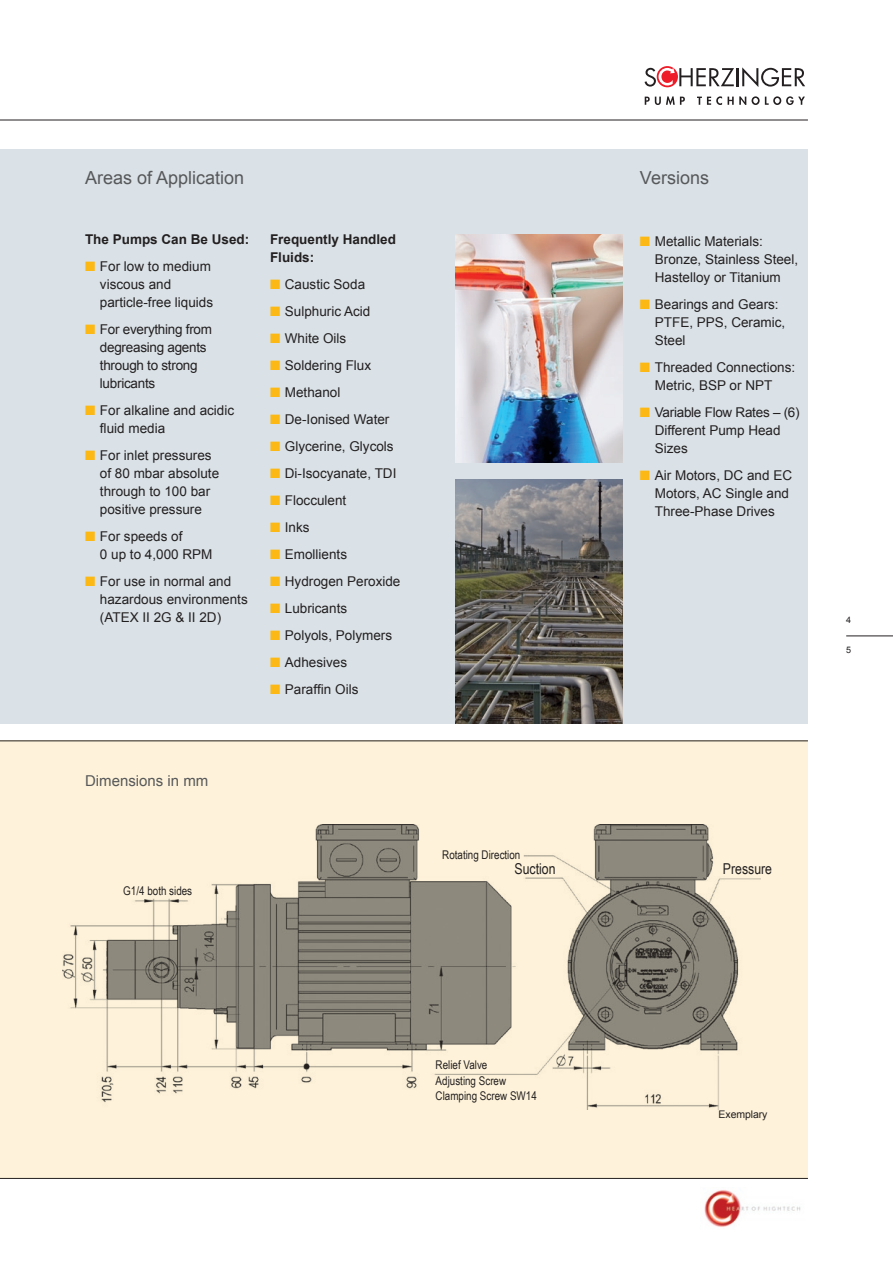
<style>
.page{position:relative;width:893px;height:1263px;background:#fff}
.page>*{position:absolute;margin:0;border:0;box-sizing:border-box;transform-origin:0 0}
.t1{font:18px "Arial";color:#57585a}
.t2{font:15px "Arial Narrow";color:#231f20}
.t3{font:15px "Arial";color:#57585a}
.t4{font:13.5px/18px "Arial";color:#231f20}
.t5{font:13.5px/18px "Arial";letter-spacing:-.02em;color:#231f20}
.t6{font:700 13.5px/18px "Arial";color:#231f20}
.t7{font:12px/16.5px "Arial Narrow";color:#231f20}
.t8{font:10.5px "Arial";letter-spacing:-.01em;color:#231f20}
.t9{font:9px "Arial";color:#231f20}
.s1{color:#fcb814}
</style>
<div class="page">
<hr style="left:846px;top:636px;width:47px;height:1px;background:#231f20">
<div style="left:0;top:741px;width:808px;height:438px;background:#fef3da"></div>
<div style="left:0;top:150px;width:808px;height:574px;background:#dae2e7"></div>
<svg style="left:645px;top:67px;width:160px;height:20px"></svg>
<svg style="left:645px;top:96px;width:40px;height:9px"></svg>
<svg style="left:697px;top:96px;width:25px;height:9px"></svg>
<svg style="left:728px;top:96px;width:18px;height:9px"></svg>
<svg style="left:752px;top:96px;width:53px;height:9px"></svg>
<img style="left:455px;top:479px;width:168px;height:245px">
<hr style="left:0;top:741px;width:808px;height:1px;background:#231f20">
<hr style="left:0;top:1178px;width:808px;height:1px;background:#231f20">
<img style="left:704px;top:1190px;width:97px;height:37px">
<img style="left:455px;top:235px;width:168px;height:227px">
<hr style="left:0;top:120px;width:808px;height:1px;background:#231f20">
<img style="left:62px;top:824px;width:699px;height:285px">
<h1 class="t1" style="left:85px;top:166px;width:161px">Areas of Application</h1>
<h1 class="t1" style="left:640px;top:166px;width:71px">Versions</h1>
<p class="t6" style="left:85px;top:231px;width:166px">The Pumps Can Be Used:</p>
<p class="t4" style="left:100px;top:258px;width:115px;text-indent:-15px"><span class="s1">■</span> For low to medium viscous and particle-free liquids</p>
<p class="t5" style="left:100px;top:321px;width:114px;text-indent:-15px"><span class="s1">■</span> For everything from degreasing agents through to strong lubricants</p>
<p class="t4" style="left:100px;top:402px;width:136px;text-indent:-15px"><span class="s1">■</span> For alkaline and acidic fluid media</p>
<p class="t4" style="left:100px;top:447px;width:121px;text-indent:-15px"><span class="s1">■</span> For inlet pressures of 80 mbar absolute through to 100 bar positive pressure</p>
<p class="t4" style="left:100px;top:528px;width:114px;text-indent:-15px"><span class="s1">■</span> For speeds of<br>0 up to 4,000 RPM</p>
<p class="t4" style="left:100px;top:573px;width:149px;text-indent:-15px"><span class="s1">■</span> For use in normal and hazardous environments (ATEX II 2G &amp; II 2D)</p>
<p class="t6" style="left:270px;top:231px;width:128px">Frequently Handled<br>Fluids:</p>
<p class="t4" style="left:270px;top:276px;width:97px"><span class="s1">■</span> Caustic Soda</p>
<p class="t4" style="left:270px;top:303px;width:102px"><span class="s1">■</span> Sulphuric Acid</p>
<p class="t4" style="left:270px;top:330px;width:78px"><span class="s1">■</span> White Oils</p>
<p class="t4" style="left:270px;top:357px;width:103px"><span class="s1">■</span> Soldering Flux</p>
<p class="t4" style="left:270px;top:384px;width:72px"><span class="s1">■</span> Methanol</p>
<p class="t4" style="left:270px;top:411px;width:121px"><span class="s1">■</span> De-Ionised Water</p>
<p class="t4" style="left:270px;top:438px;width:125px"><span class="s1">■</span> Glycerine, Glycols</p>
<p class="t4" style="left:270px;top:465px;width:128px"><span class="s1">■</span> Di-Isocyanate, TDI</p>
<p class="t4" style="left:270px;top:492px;width:78px"><span class="s1">■</span> Flocculent</p>
<p class="t4" style="left:270px;top:519px;width:41px"><span class="s1">■</span> Inks</p>
<p class="t4" style="left:270px;top:546px;width:79px"><span class="s1">■</span> Emollients</p>
<p class="t4" style="left:270px;top:573px;width:132px"><span class="s1">■</span> Hydrogen Peroxide</p>
<p class="t4" style="left:270px;top:600px;width:79px"><span class="s1">■</span> Lubricants</p>
<p class="t4" style="left:270px;top:627px;width:124px"><span class="s1">■</span> Polyols, Polymers</p>
<p class="t4" style="left:270px;top:654px;width:79px"><span class="s1">■</span> Adhesives</p>
<p class="t4" style="left:270px;top:681px;width:90px"><span class="s1">■</span> Paraffin Oils</p>
<p class="t3" style="left:85px;top:770px;width:125px">Dimensions in mm</p>
<p class="t7" style="left:123px;top:883px;width:70px">G1/4 both sides</p>
<p class="t4" style="left:655px;top:232px;width:145px;text-indent:-15px"><span class="s1">■</span> Metallic Materials:<br>Bronze, Stainless Steel,<br>Hastelloy or Titanium</p>
<p class="t4" style="left:655px;top:295px;width:132px;text-indent:-15px"><span class="s1">■</span> Bearings and Gears:<br>PTFE, PPS, Ceramic,<br>Steel</p>
<p class="t4" style="left:640px;top:358px;width:157px;text-align:center"><span class="s1">■</span> Threaded Connections:<br>Metric, BSP or NPT</p>
<p class="t4" style="left:655px;top:403px;width:146px;text-indent:-15px"><span class="s1">■</span> Variable Flow Rates – (6)<br>Different Pump Head<br>Sizes</p>
<p class="t4" style="left:655px;top:466px;width:139px;text-indent:-15px"><span class="s1">■</span> Air Motors, DC and EC<br>Motors, AC Single and<br>Three-Phase Drives</p>
<p class="t7" style="left:442px;top:847px;width:80px">Rotating Direction</p>
<p class="t2" style="left:514px;top:860px;width:43px">Suction</p>
<p class="t2" style="left:723px;top:860px;width:51px">Pressure</p>
<p class="t9" style="left:846px;top:614px;width:7px">4</p>
<p class="t9" style="left:846px;top:644px;width:7px">5</p>
<p class="t7" style="left:436px;top:1056px;width:72px">Relief Valve<br>Adjusting Screw</p>
<p class="t7" style="left:436px;top:1088px;width:103px">Clamping Screw SW14</p>
<p class="t8" style="left:719px;top:1107px;width:50px">Exemplary</p>
</div>
